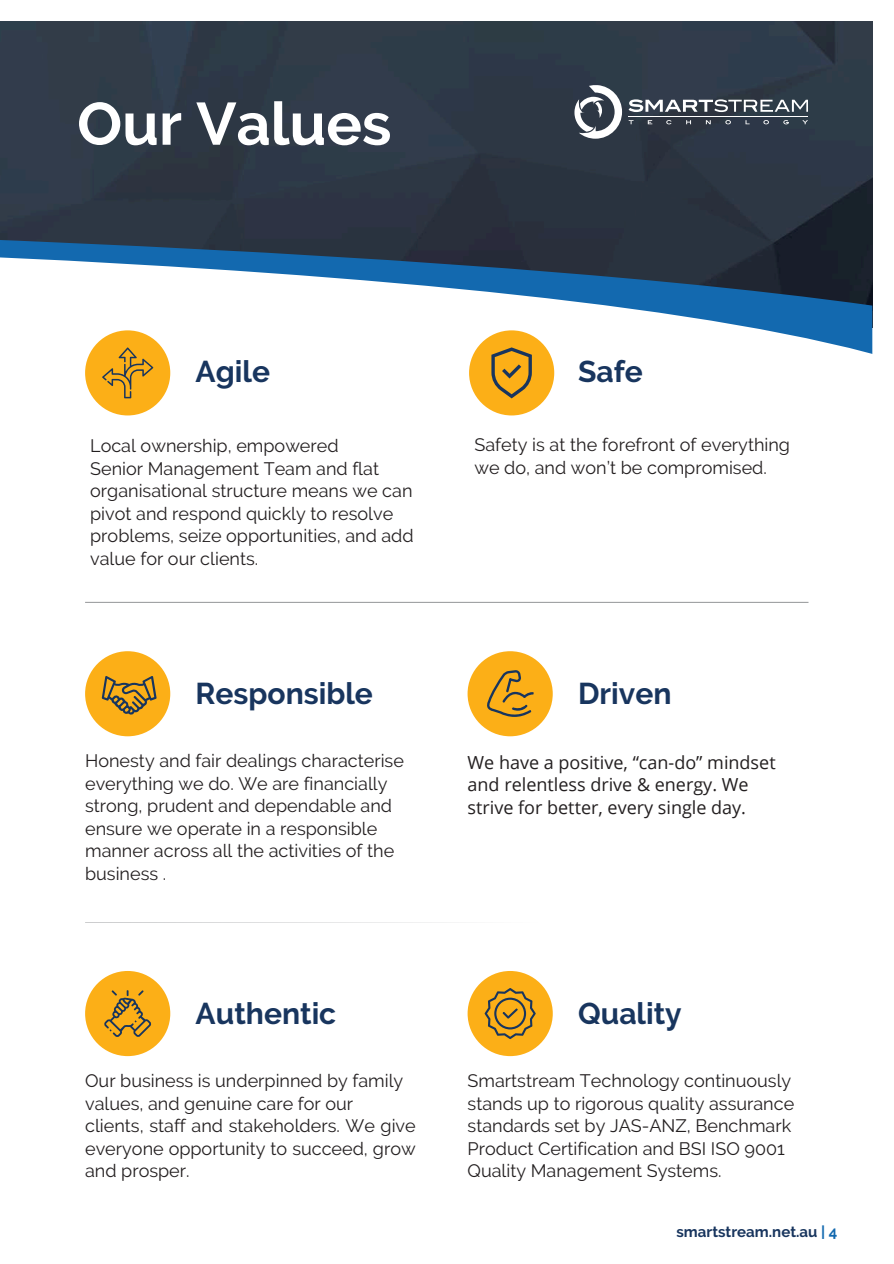
<style>
.page{position:relative;width:894px;height:1264px;background:#fff}
.page>*{position:absolute;margin:0;border:0;box-sizing:border-box;transform-origin:0 0}
.t1{font:700 59.55px "Raleway";color:#fff}
.t2{font:700 30px "Raleway";color:#18355e}
.t3{font:18px/22.5px "Raleway";color:#231f20}
.t4{font:18px/22.5px "Open Sans";color:#231f20}
.t5{font:700 15px "Raleway";color:#18355e}
.s1{color:#1369af}
</style>
<div class="page">
<img style="left:0;top:21px;width:872px;height:200px">
<div style="left:85px;top:970px;width:85px;height:86px;background:#fcaf17;border-radius:50%"></div>
<svg style="left:104px;top:990px;width:47px;height:46px"></svg>
<div style="left:467px;top:970px;width:85px;height:86px;background:#fcaf17;border-radius:50%"></div>
<svg style="left:484px;top:988px;width:51px;height:51px"></svg>
<svg style="left:85px;top:922px;width:366px;height:1px"></svg>
<svg style="left:0;top:221px;width:872px;height:17px;background:#29313e"></svg>
<svg style="left:0;top:238px;width:873px;height:466px"></svg>
<hr style="left:85px;top:602px;width:723px;height:1px;background:#939598">
<div style="left:85px;top:651px;width:85px;height:85px;background:#fcaf17;border-radius:50%"></div>
<div style="left:467px;top:651px;width:85px;height:85px;background:#fcaf17;border-radius:50%"></div>
<div style="left:469px;top:330px;width:85px;height:85px;background:#fcaf17;border-radius:50%"></div>
<svg style="left:491px;top:347px;width:40px;height:51px"></svg>
<div style="left:85px;top:330px;width:85px;height:85px;background:#fcaf17;border-radius:50%"></div>
<svg style="left:102px;top:347px;width:51px;height:51px"></svg>
<svg style="left:102px;top:676px;width:55px;height:38px"></svg>
<svg style="left:487px;top:670px;width:46px;height:47px"></svg>
<svg style="left:574px;top:85px;width:48px;height:54px"></svg>
<svg style="left:628px;top:120px;width:5px;height:4px"></svg>
<svg style="left:647px;top:120px;width:5px;height:4px"></svg>
<svg style="left:666px;top:120px;width:5px;height:4px"></svg>
<svg style="left:686px;top:120px;width:4px;height:4px"></svg>
<svg style="left:705px;top:120px;width:5px;height:4px"></svg>
<svg style="left:725px;top:120px;width:5px;height:4px"></svg>
<svg style="left:745px;top:120px;width:4px;height:4px"></svg>
<svg style="left:763px;top:120px;width:5px;height:4px"></svg>
<svg style="left:783px;top:120px;width:5px;height:4px"></svg>
<svg style="left:802px;top:120px;width:5px;height:4px"></svg>
<hr style="left:628px;top:116px;width:180px;height:1px;background:#fff">
<svg style="left:628px;top:99px;width:180px;height:13px"></svg>
<h3 class="t1" style="left:77px;top:89px;width:316px">Our Values</h3>
<h2 class="t2" style="left:196px;top:354px;width:76px">Agile</h2>
<h2 class="t3" style="left:90px;top:435px;width:325px">Local ownership, empowered<br>Senior Management Team and flat organisational structure means we can pivot and respond quickly to resolve problems, seize opportunities, and add value for our clients.</h2>
<p class="t2" style="left:196px;top:675px;width:179px">Responsible</p>
<h3 class="t3" style="left:85px;top:749px;width:320px">Honesty and fair dealings characterise everything we do. We are financially strong, prudent and dependable and ensure we operate in a responsible manner across all the activities of the business .</h3>
<p class="t2" style="left:196px;top:995px;width:142px">Authentic</p>
<h2 class="t3" style="left:85px;top:1069px;width:332px">Our business is underpinned by family values, and genuine care for our clients, staff and stakeholders. We give everyone opportunity to succeed, grow and prosper.</h2>
<h1 class="t2" style="left:578px;top:354px;width:66px">Safe</h1>
<h3 class="t3" style="left:474px;top:434px;width:317px">Safety is at the forefront of everything we do, and won’t be compromised.</h3>
<h3 class="t2" style="left:578px;top:675px;width:95px">Driven</h3>
<h2 class="t4" style="left:467px;top:750px;width:309px">We have a positive, “can-do” mindset and relentless drive &amp; energy. We strive for better, every single day.</h2>
<h2 class="t2" style="left:578px;top:995px;width:105px">Quality</h2>
<h3 class="t3" style="left:467px;top:1069px;width:328px">Smartstream Technology continuously stands up to rigorous quality assurance standards set by JAS-ANZ, Benchmark Product Certification and BSI ISO 9001<br>Quality Management Systems.</h3>
<p class="t5" style="left:676px;top:1222px;width:162px">smartstream.net.au <span class="s1">| 4</span></p>
</div>
